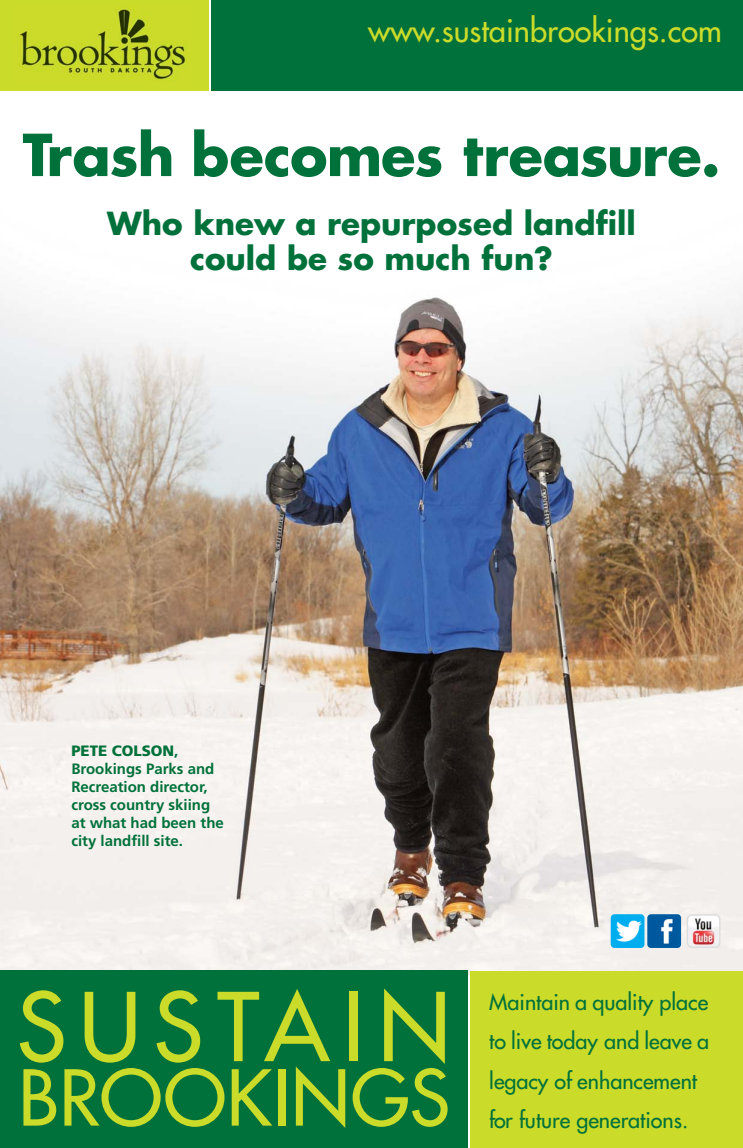
<style>
.page{position:relative;width:743px;height:1148px;background:#fff}
.page>*{position:absolute;margin:0;border:0;box-sizing:border-box;transform-origin:0 0}
.t1{font:92px "Futura";letter-spacing:.14em;color:#cadb2a}
.t2{font:74.88px "Futura";letter-spacing:.005em;color:#cadb2a}
.t3{font:700 56.25px "Futura";letter-spacing:-.015em;color:#00713a}
.t4{font:700 31px/34.6px "Futura";color:#00713a;text-align:center}
.t5{font:31px "Futura";color:#cadb2a}
.t6{font:21.5px/39.4px "Futura";color:#00713a}
.t7{font:700 15px/18px "Frutiger";color:#00713a}
.s1{font-weight:900}
</style>
<div class="page">
<img style="left:0;top:60px;width:742px;height:914px">
<div style="left:0;top:970px;width:467px;height:178px;background:#00713a"></div>
<div style="left:470px;top:970px;width:272px;height:177px;background:#cadb2a"></div>
<div style="left:211px;top:0;width:531px;height:90px;background:#00713a"></div>
<div style="left:0;top:0;width:208px;height:90px;background:#cadb2a"></div>
<img style="left:13px;top:9px;width:174px;height:71px">
<img style="left:610px;top:914px;width:34px;height:34px;border-radius:4px">
<img style="left:647px;top:914px;width:34px;height:34px;border-radius:4px">
<svg style="left:686px;top:914px;width:34px;height:34px"></svg>
<h3 class="t5" style="left:368px;top:15px;width:355px">www.sustainbrookings.com</h3>
<h3 class="t3" style="left:23px;top:129px;width:699px">Trash becomes treasure.</h3>
<h3 class="t4" style="left:107px;top:208px;width:530px">Who knew a repurposed landfill could be so much fun?</h3>
<p class="t7" style="left:71px;top:743px;width:154px"><span class="s1">PETE COLSON</span>,<br>Brookings Parks and<br>Recreation director, cross country skiing at what had been the city landfill site.</p>
<h1 class="t1" style="left:17px;top:981px;width:435px">SUSTAIN</h1>
<h2 class="t2" style="left:19px;top:1060px;width:432px">BROOKINGS</h2>
<h3 class="t6" style="left:489px;top:983px;width:221px">Maintain a quality place to live today and leave a legacy of enhancement for future generations.</h3>
</div>
